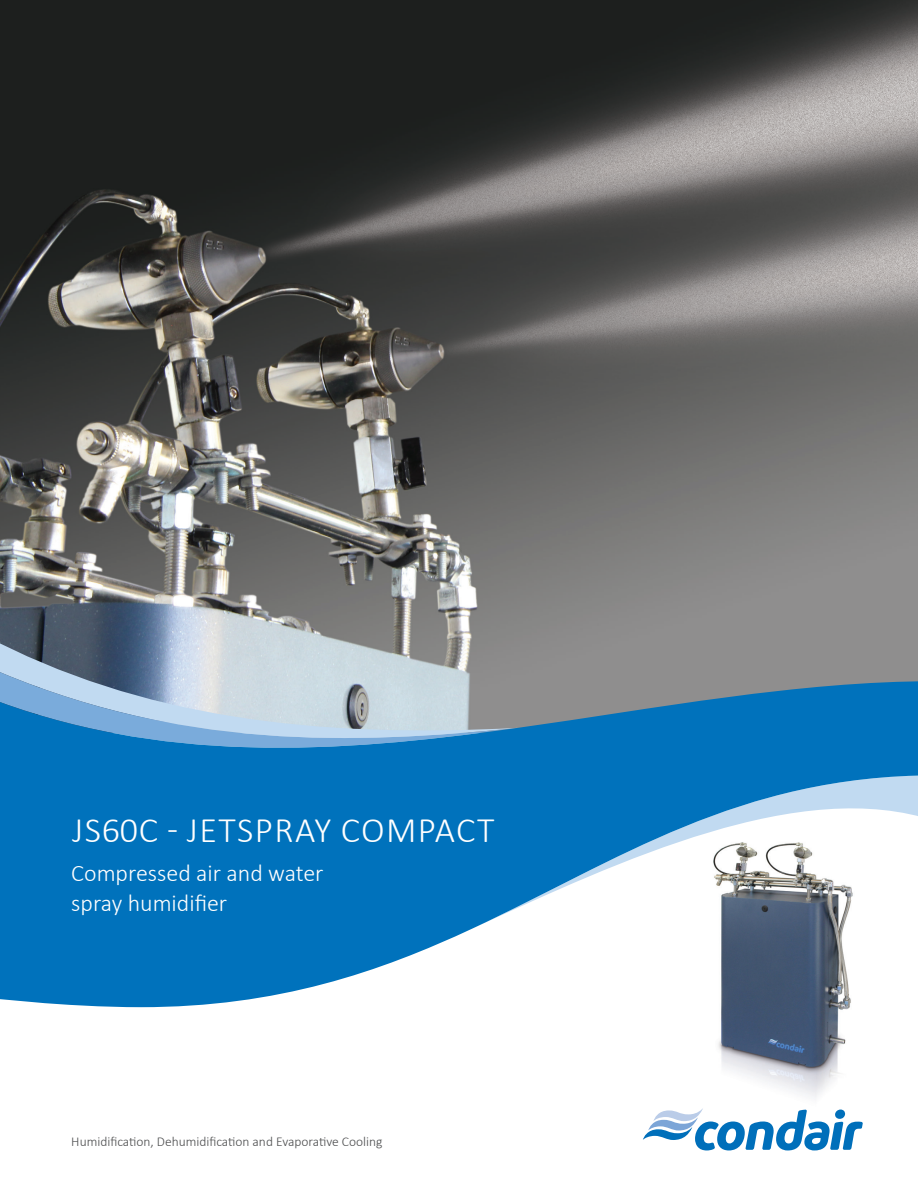
<style>
.page{position:relative;width:918px;height:1188px;background:#fff}
.page>*{position:absolute;margin:0;border:0;box-sizing:border-box;transform-origin:0 0}
._1_MAIN_TITLE{font:300 36px "Calibri";letter-spacing:.04em;color:#fff}
._3_LEAD_TEXT{font:300 24px/30px "Calibri";color:#fff}
.Table_Text{font:300 13.5px "Calibri";color:#4b4c4d}
</style>
<div class="page">
<img style="left:0;top:0;width:918px;height:681px">
<img style="left:718px;top:1007px;width:132px;height:91px">
<svg style="left:0;top:635px;width:518px;height:46px"></svg>
<svg style="left:0;top:665px;width:515px;height:16px"></svg>
<svg style="left:0;top:681px;width:918px;height:326px;fill:#0072bc"></svg>
<svg style="left:643px;top:1108px;width:220px;height:42px"></svg>
<p class="_1_MAIN_TITLE" style="left:72px;top:807px;width:424px">JS60C - JETSPRAY COMPACT</p>
<p class="_3_LEAD_TEXT" style="left:71px;top:858px;width:254px">Compressed air and water spray humidifier</p>
<p class="Table_Text" style="left:71px;top:1134px;width:313px">Humidification, Dehumidification and Evaporative Cooling</p>
</div>
